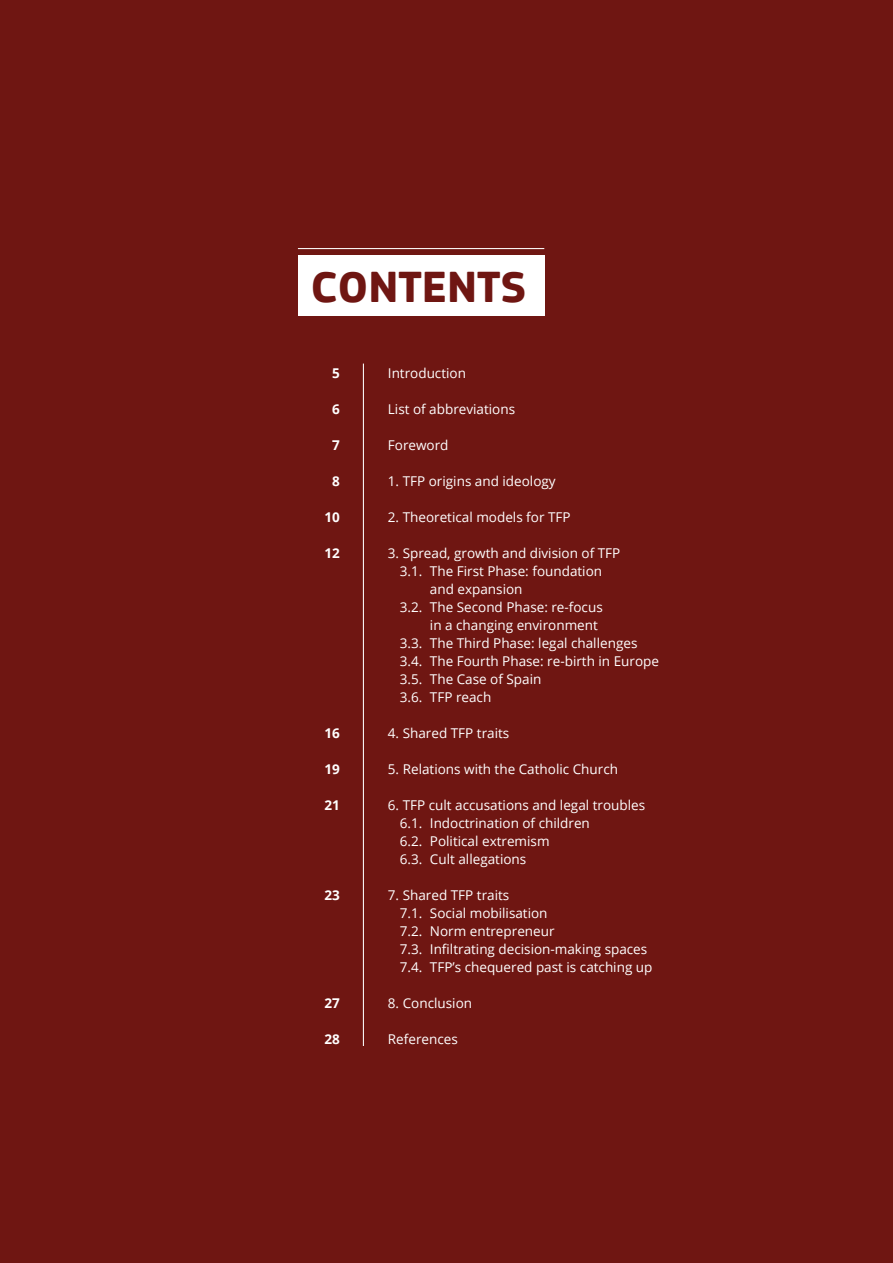
<style>
.page{position:relative;width:893px;height:1263px;background:#6f1612}
.page>*{position:absolute;margin:0;border:0;box-sizing:border-box;transform-origin:0 0}
.t1{font:700 45px "PF Square Sans Pro";color:#6f1612}
.t2{font:13.5px/18px "Open Sans";color:#fff}
.t3{font:700 13.5px "Open Sans";color:#fff}
</style>
<div class="page">
<div style="left:298px;top:256px;width:246px;height:60px;background:#fff"></div>
<hr style="left:298px;top:248px;width:246px;height:1px;background:#fff">
<hr style="left:363px;top:364px;width:1px;height:682px;background:#fff">
<h1 class="t1" style="left:311px;top:261px;width:218px">CONTENTS</h1>
<p class="t3" style="left:332px;top:364px;width:9px">5</p>
<p class="t3" style="left:332px;top:400px;width:9px">6</p>
<p class="t3" style="left:332px;top:436px;width:9px">7</p>
<p class="t3" style="left:332px;top:472px;width:9px">8</p>
<p class="t3" style="left:324px;top:508px;width:17px">10</p>
<p class="t3" style="left:324px;top:544px;width:17px">12</p>
<p class="t3" style="left:324px;top:724px;width:17px">16</p>
<p class="t3" style="left:324px;top:760px;width:17px">19</p>
<p class="t3" style="left:324px;top:796px;width:17px">21</p>
<p class="t3" style="left:324px;top:886px;width:17px">23</p>
<p class="t3" style="left:324px;top:994px;width:17px">27</p>
<p class="t3" style="left:324px;top:1030px;width:17px">28</p>
<p class="t2" style="left:388px;top:364px;width:80px">Introduction</p>
<p class="t2" style="left:388px;top:400px;width:129px">List of abbreviations</p>
<p class="t2" style="left:388px;top:436px;width:62px">Foreword</p>
<p class="t2" style="left:388px;top:472px;width:169px">1. TFP origins and ideology</p>
<p class="t2" style="left:388px;top:508px;width:184px">2. Theoretical models for TFP</p>
<p class="t2" style="left:388px;top:544px;width:234px">3. Spread, growth and division of TFP</p>
<p class="t2" style="left:400px;top:562px;width:204px">3.1. The First Phase: foundation</p>
<p class="t2" style="left:430px;top:580px;width:94px">and expansion</p>
<p class="t2" style="left:400px;top:598px;width:204px">3.2. The Second Phase: re-focus</p>
<p class="t2" style="left:430px;top:616px;width:169px">in a changing environment</p>
<p class="t2" style="left:400px;top:634px;width:239px">3.3. The Third Phase: legal challenges</p>
<p class="t2" style="left:400px;top:652px;width:261px">3.4. The Fourth Phase: re-birth in Europe</p>
<p class="t2" style="left:400px;top:670px;width:143px">3.5. The Case of Spain</p>
<p class="t2" style="left:400px;top:688px;width:93px">3.6. TFP reach</p>
<p class="t2" style="left:388px;top:724px;width:123px">4. Shared TFP traits</p>
<p class="t2" style="left:388px;top:760px;width:232px">5. Relations with the Catholic Church</p>
<p class="t2" style="left:400px;top:796px;width:247px;text-indent:-12px">6. TFP cult accusations and legal troubles<br>6.1. Indoctrination of children<br>6.2. Political extremism<br>6.3. Cult allegations</p>
<p class="t2" style="left:400px;top:886px;width:254px;text-indent:-12px">7. Shared TFP traits<br>7.1. Social mobilisation<br>7.2. Norm entrepreneur<br>7.3. Infiltrating decision-making spaces<br>7.4. TFP’s chequered past is catching up</p>
<p class="t2" style="left:388px;top:994px;width:86px">8. Conclusion</p>
<p class="t2" style="left:388px;top:1030px;width:71px">References</p>
</div>
